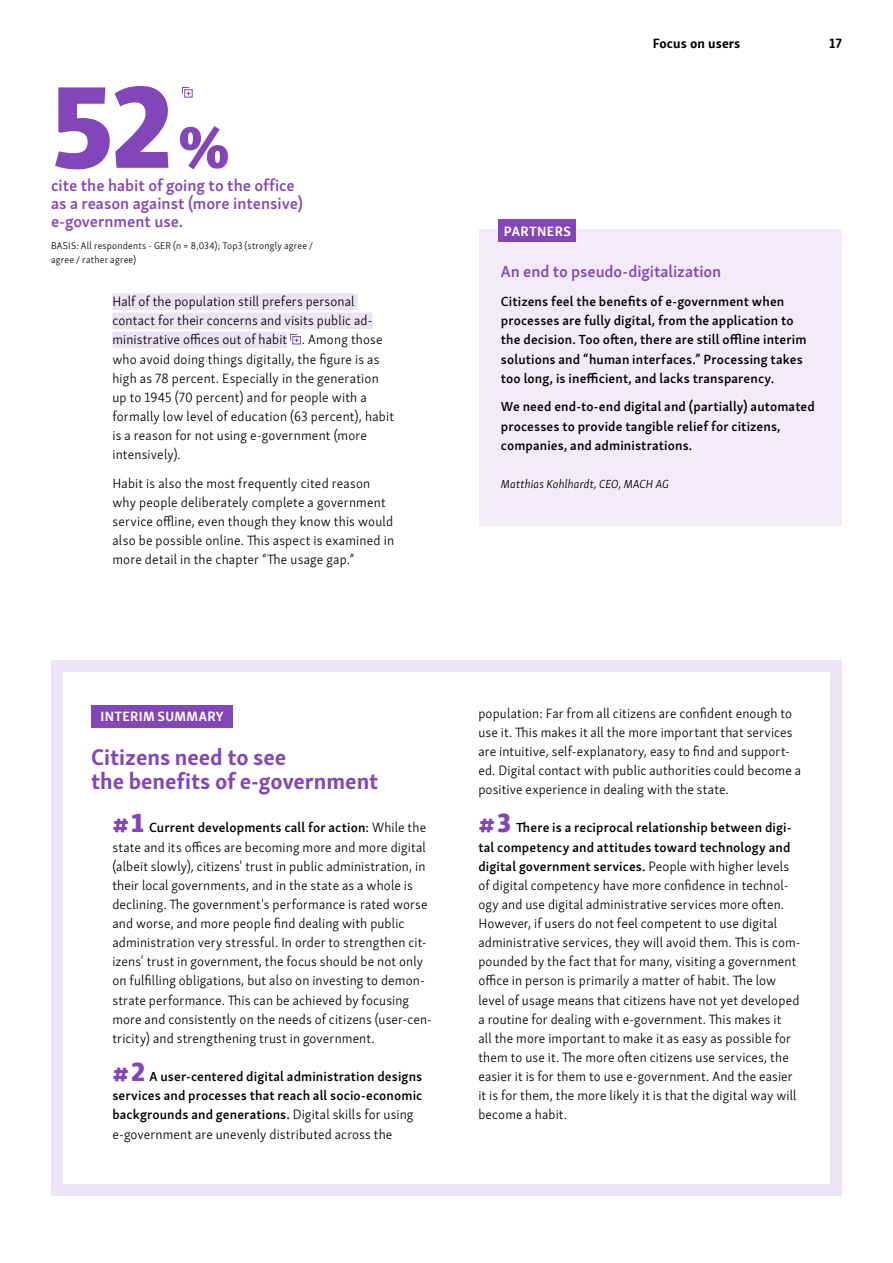
<style>
.page{position:relative;width:893px;height:1263px;background:#fff}
.page>*{position:absolute;margin:0;border:0;box-sizing:border-box;transform-origin:0 0}
.t1{font:120px "Skolar Sans PE Eb";color:#8345ba}
.t2{font:60px "Skolar Sans PE Eb";color:#8345ba}
.t3{font:700 22.5px/24px "Skolar Sans PE";color:#8345ba}
.t4{font:600 16.5px/18px "Skolar Sans PE";color:#8345ba}
.t5{font:300 13.5px/19.2px "Skolar Sans PE";letter-spacing:.01em;color:#000}
.t6{font:600 13.5px/19.2px "Skolar Sans PE";letter-spacing:.01em;color:#000}
.t7{font:700 13.5px "Skolar Sans PE";letter-spacing:.025em;color:#fff}
.t8{font:700 13.5px "Skolar Sans PE";letter-spacing:.01em;color:#000}
.t9{font:italic 300 12px "Skolar Sans PE";letter-spacing:.015em;color:#000}
.t10{font:300 9.75px/14.2px "Skolar Sans PE";letter-spacing:.02em;color:#000}
.s1{font-family:"Skolar Sans PE Eb";font-weight:400;font-size:27px;color:#8345ba}
.s2{font-weight:600}
.s3{font-weight:300}
</style>
<div class="page">
<div style="left:51px;top:660px;width:791px;height:536px;border:12px solid #ece3f5"></div>
<div style="left:91px;top:705px;width:142px;height:22px;background:#8345ba"></div>
<div style="left:112px;top:293px;width:246px;height:17px;background:#ece3f5"></div>
<div style="left:112px;top:313px;width:261px;height:16px;background:#ece3f5"></div>
<div style="left:112px;top:332px;width:175px;height:16px;background:#ece3f5"></div>
<svg style="left:290px;top:333px;width:11px;height:12px"></svg>
<div style="left:480px;top:229px;width:362px;height:297px;background:#f3ecf8"></div>
<svg style="left:182px;top:87px;width:11px;height:11px"></svg>
<div style="left:499px;top:220px;width:77px;height:22px;background:#8345ba"></div>
<h1 class="t1" style="left:51px;top:24px;width:124px">52</h1>
<p class="t4" style="left:51px;top:175px;width:245px">cite the habit of going to the office</p>
<h2 class="t2" style="left:178px;top:96px;width:53px">%</h2>
<p class="t4" style="left:51px;top:193px;width:253px">as a reason against (more intensive) e-government use.</p>
<p class="t10" style="left:51px;top:238px;width:264px">BASIS: All respondents - GER (n = 8,034); Top3 (strongly agree / agree / rather agree)</p>
<p class="t5" style="left:112px;top:291px;width:283px">Half of the population still prefers personal contact for their concerns and visits public ad&shy;ministrative offices out of habit . Among those who avoid doing things digitally, the figure is as high as 78 percent. Especially in the generation up to 1945 (70 percent) and for people with a formally low level of education (63 percent), habit is a reason for not using e-government (more intensively).</p>
<p class="t5" style="left:112px;top:473px;width:283px">Habit is also the most frequently cited reason why people deliberately complete a government service offline, even though they know this would also be possible online. This aspect is examined in more detail in the chapter “The usage gap.”</p>
<p class="t7" style="left:504px;top:220px;width:69px">PARTNERS</p>
<p class="t8" style="left:653px;top:32px;width:89px">Focus on users</p>
<p class="t8" style="left:829px;top:32px;width:14px">17</p>
<p class="t4" style="left:501px;top:261px;width:222px">An end to pseudo-digitalization</p>
<p class="t6" style="left:501px;top:291px;width:307px">Citizens feel the benefits of e-government when processes are fully digital, from the application to the decision. Too often, there are still offline interim solutions and “human interfaces.” Processing takes too long, is inefficient, and lacks transparency.</p>
<p class="t6" style="left:501px;top:396px;width:315px">We need end-to-end digital and (partially) automated processes to provide tangible relief for citizens, companies, and administrations.</p>
<p class="t9" style="left:501px;top:475px;width:170px">Matthias Kohlhardt, CEO, MACH AG</p>
<p class="t7" style="left:101px;top:706px;width:125px">INTERIM SUMMARY</p>
<h3 class="t3" style="left:91px;top:744px;width:289px">Citizens need to see<br>the benefits of e-government</h3>
<p class="t5" style="left:112px;top:817px;width:321px"><span class="s1"># 1</span> <span class="s2">Current developments call for action:</span> While the state and its offices are becoming more and more digital (albeit slowly), citizens' trust in public administration, in their local governments, and in the state as a whole is declining. The government's performance is rated worse and worse, and more people find dealing with public administration very stressful. In order to strengthen cit&shy;izens' trust in government, the focus should be not only on fulfilling obligations, but also on investing to demon&shy;strate performance. This can be achieved by focusing more and consistently on the needs of citizens (user-cen&shy;tricity) and strengthening trust in government.</p>
<p class="t6" style="left:112px;top:1066px;width:311px"><span class="s1"># 2</span> A user-centered digital administration designs services and processes that reach all socio-economic backgrounds and generations. <span class="s3">Digital skills for using e-government are unevenly distributed across the</span></p>
<p class="t5" style="left:478px;top:702px;width:324px">population: Far from all citizens are confident enough to use it. This makes it all the more important that services are intuitive, self-explanatory, easy to find and support&shy;ed. Digital contact with public authorities could become a positive experience in dealing with the state.</p>
<p class="t5" style="left:478px;top:817px;width:324px"><span class="s1"># 3</span> <span class="s2">There is a reciprocal relationship between digi&shy;tal competency and attitudes toward technology and digital government services.</span> People with higher levels of digital competency have more confidence in technol&shy;ogy and use digital administrative services more often.<br>However, if users do not feel competent to use digital administrative services, they will avoid them. This is com&shy;pounded by the fact that for many, visiting a government office in person is primarily a matter of habit. The low level of usage means that citizens have not yet developed a routine for dealing with e-government. This makes it<br>all the more important to make it as easy as possible for them to use it. The more often citizens use services, the easier it is for them to use e-government. And the easier it is for them, the more likely it is that the digital way will become a habit.</p>
</div>
